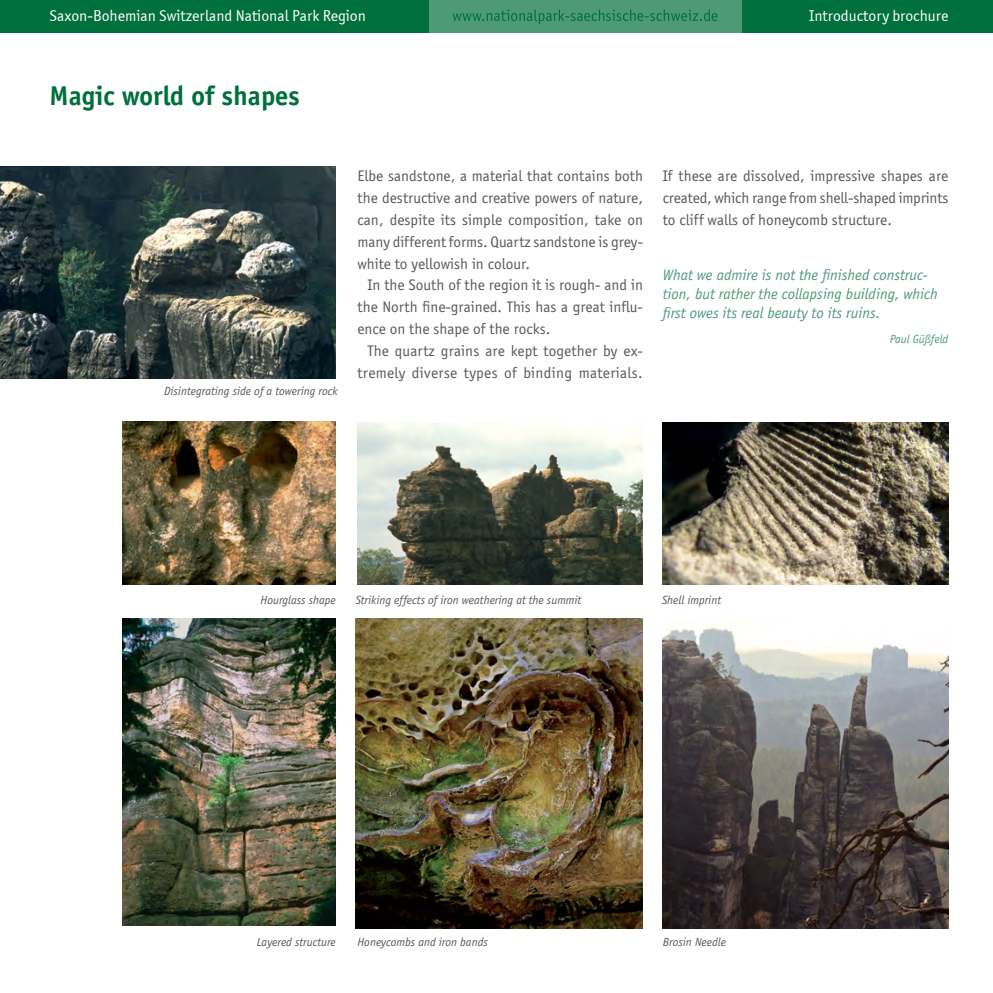
<style>
.page{position:relative;width:993px;height:993px;background:#fff}
.page>*{position:absolute;margin:0;border:0;box-sizing:border-box;transform-origin:0 0}
.t1{font:700 28px "Officina Sans CEEF";color:#00703c}
.t2{font:15.75px/21.9px "Officina Sans CEEF";color:#58595b;text-align:justify}
.t3{font:italic 15.75px/18.9px "Officina Sans CEEF";color:#4e9a77}
.t4{font:15.75px/21.9px "Officina Sans CEEF";letter-spacing:.02em;color:#58595b;text-align:right}
.t5{font:15.75px "Officina Sans OSITCTT Book";color:#fff}
.t6{font:italic 12.25px "Officina Sans CEEF";color:#58595b}
.t7{font:italic 12.25px "Officina Sans CEEF";color:#4e9a77}
</style>
<div class="page">
<div style="left:0;top:0;width:992px;height:33px;background:#00703c"></div>
<div style="left:428px;top:0;width:313px;height:33px;background:#4e9a77"></div>
<svg style="left:452px;top:9px;width:265px;height:15px"></svg>
<img style="left:122px;top:618px;width:214px;height:307px">
<img style="left:662px;top:627px;width:286px;height:301px">
<img style="left:0;top:166px;width:336px;height:212px">
<img style="left:356px;top:618px;width:286px;height:310px">
<img style="left:122px;top:421px;width:214px;height:163px">
<img style="left:357px;top:422px;width:285px;height:162px">
<img style="left:662px;top:422px;width:286px;height:162px">
<p class="t5" style="left:50px;top:7px;width:318px">Saxon-Bohemian Switzerland National Park Region</p>
<p class="t5" style="left:808px;top:7px;width:141px">Introductory brochure</p>
<h1 class="t1" style="left:50px;top:79px;width:251px">Magic world of shapes</h1>
<p class="t6" style="left:164px;top:384px;width:175px">Disintegrating side of a towering rock</p>
<p class="t2" style="left:357px;top:165px;width:287px">Elbe sandstone, a material that contains both the destructive and creative powers of nature, can, despite its simple composition, take on many different forms. Quartz sandstone is grey&shy;white to yellowish in colour.</p>
<p class="t2" style="left:357px;top:274px;width:287px;text-indent:10px">In the South of the region it is rough- and in the North fine-grained. This has a great influ&shy;ence on the shape of the rocks.</p>
<p class="t4" style="left:357px;top:340px;width:287px">The quartz grains are kept together by ex&shy;tremely diverse types of binding materials.</p>
<p class="t2" style="left:662px;top:165px;width:287px">If these are dissolved, impressive shapes are created, which range from shell-shaped imprints to cliff walls of honeycomb structure.</p>
<p class="t3" style="left:662px;top:266px;width:276px">What we admire is not the finished construc&shy;tion, but rather the collapsing building, which first owes its real beauty to its ruins.</p>
<p class="t7" style="left:889px;top:332px;width:60px">Paul Güßfeld</p>
<p class="t6" style="left:260px;top:592px;width:77px">Hourglass shape</p>
<p class="t6" style="left:356px;top:592px;width:227px">Striking effects of iron weathering at the summit</p>
<p class="t6" style="left:661px;top:592px;width:61px">Shell imprint</p>
<p class="t6" style="left:257px;top:935px;width:81px">Layered structure</p>
<p class="t6" style="left:662px;top:935px;width:65px">Brosin Needle</p>
<p class="t6" style="left:357px;top:935px;width:132px">Honeycombs and iron bands</p>
</div>
